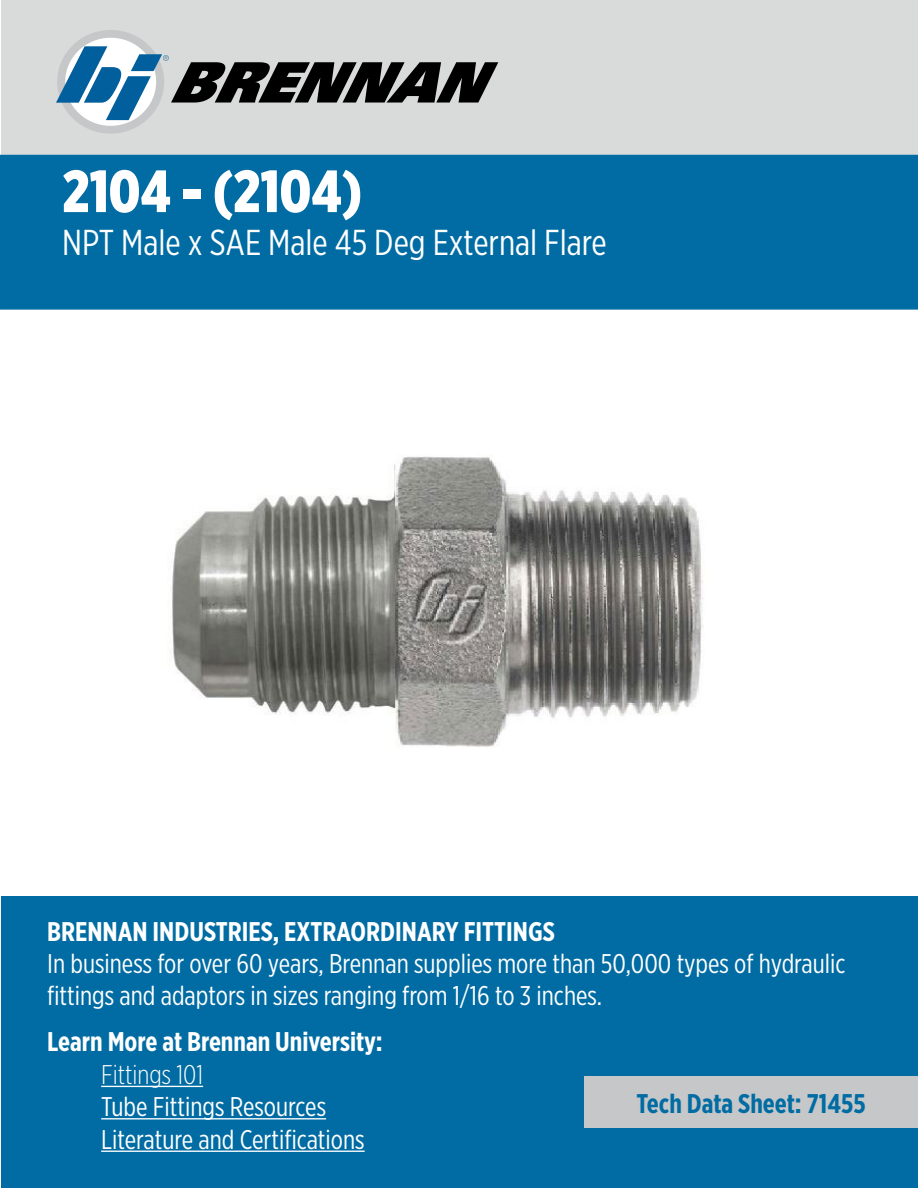
<style>
.page{position:relative;width:918px;height:1188px;background:#fff}
.page>*{position:absolute;margin:0;border:0;box-sizing:border-box;transform-origin:0 0}
.t1{font:900 59.25px "Gotham X Narrow";color:#fff}
.t2{font:36px "Gotham X Narrow";color:#fff}
.t3{font:27px/32.4px "Gotham X Narrow";color:#fff}
.t4{font:700 27px "Gotham X Narrow";color:#fff}
.t5{font:700 27px "Gotham X Narrow";color:#006ca3}
.t6{font:300 27px "Gotham X Narrow";color:#fff}
</style>
<div class="page">
<div style="left:1px;top:0;width:917px;height:188px;background:#d9dbdb"></div>
<div style="left:0;top:155px;width:918px;height:155px;background:#006ca3"></div>
<div style="left:1px;top:896px;width:917px;height:292px;background:#006ca3"></div>
<div style="left:57px;top:30px;width:107px;height:104px;background:#c5c7c8;border-radius:50%"></div>
<div style="left:65px;top:38px;width:91px;height:88px;background:#fff;border-radius:50%"></div>
<svg style="left:56px;top:46px;width:442px;height:74px"></svg>
<hr style="left:101px;top:1086px;width:102px;height:1px;background:#fff">
<hr style="left:101px;top:1118px;width:225px;height:1px;background:#fff">
<hr style="left:101px;top:1151px;width:264px;height:1px;background:#fff">
<img style="left:169px;top:455px;width:534px;height:292px">
<div style="left:584px;top:1076px;width:334px;height:52px;background:#c5c7c8"></div>
<h1 class="t1" style="left:62px;top:154px;width:301px">2104 - (2104)</h1>
<h2 class="t2" style="left:62px;top:221px;width:546px">NPT Male x SAE Male 45 Deg External Flare</h2>
<p class="t4" style="left:47px;top:915px;width:509px">BRENNAN INDUSTRIES, EXTRAORDINARY FITTINGS</p>
<p class="t3" style="left:47px;top:947px;width:800px">In business for over 60 years, Brennan supplies more than 50,000 types of hydraulic fittings and adaptors in sizes ranging from 1/16 to 3 inches.</p>
<p class="t4" style="left:47px;top:1025px;width:337px">Learn More at Brennan University:</p>
<p class="t6" style="left:101px;top:1058px;width:103px">Fittings 101</p>
<p class="t3" style="left:101px;top:1090px;width:265px">Tube Fittings Resources<br>Literature and Certifications</p>
<p class="t5" style="left:637px;top:1087px;width:231px">Tech Data Sheet: 71455</p>
</div>
